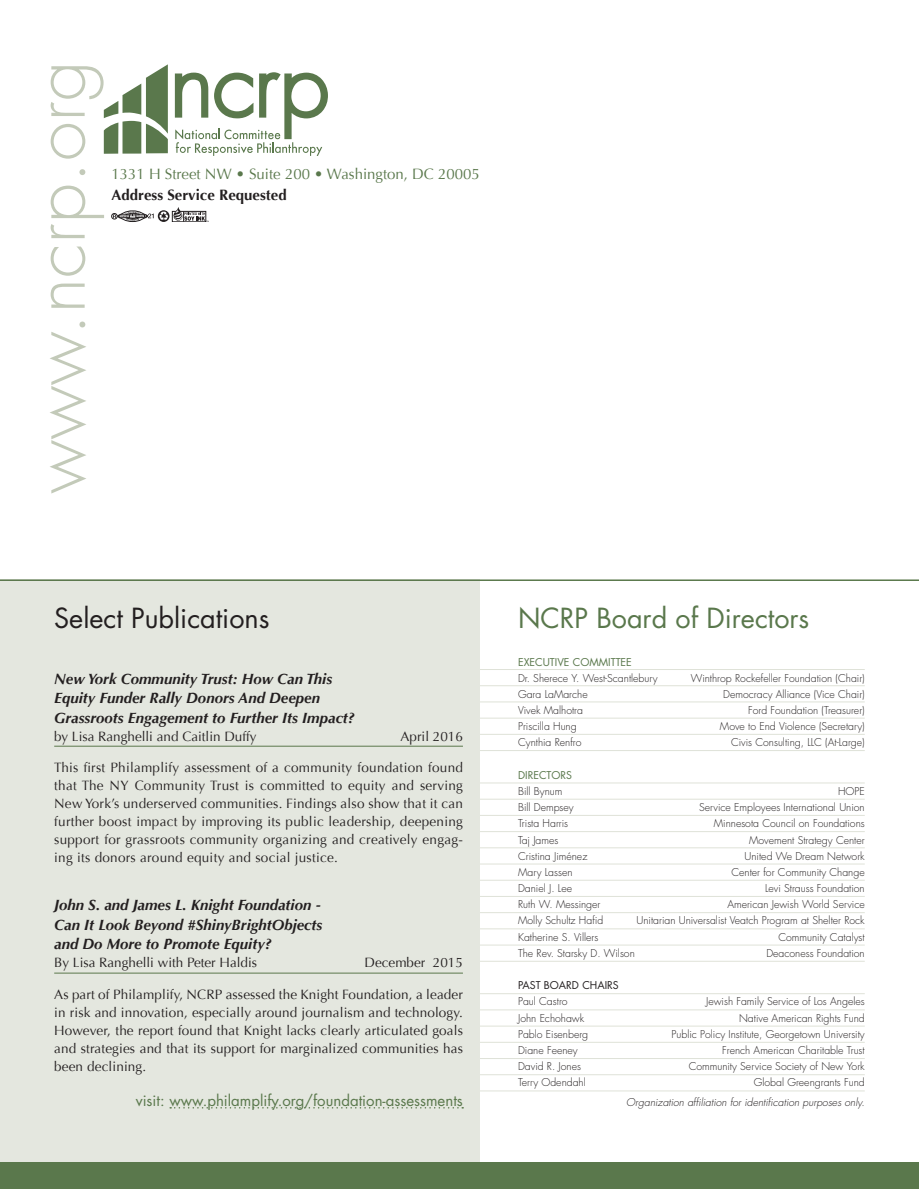
<style>
.page{position:relative;width:919px;height:1189px;background:#fff}
.page>*{position:absolute;margin:0;border:0;box-sizing:border-box;transform-origin:0 0}
.t1{font:300 72px "Futura";color:#c3cab9}
.t2{font:27px "Futura";color:#5a784c}
.t3{font:27px "Futura";color:#231f20}
.t4{font:italic 700 15px/19.5px "Optima";color:#231f20}
.t5{font:15px "Futura";color:#5a784c}
.t6{font:15px "Optima";color:#5a784c}
.t7{font:700 15px "Optima";color:#231f20}
.t8{font:13.5px/18px "Optima";letter-spacing:.01em;color:#231f20;text-align:justify}
.t9{font:300 10.5px "Futura";color:#231f20}
.t10{font:italic 300 10.5px "Futura";color:#231f20}
.t11{font:10.5px "Futura";color:#5a784c}
.t12{font:10.5px "Futura";color:#231f20}
</style>
<div class="page">
<hr style="left:463px;top:669px;width:401px;height:1px;background:#dfe2d8">
<hr style="left:463px;top:685px;width:401px;height:1px;background:#dfe2d8">
<hr style="left:463px;top:701px;width:401px;height:1px;background:#dfe2d8">
<hr style="left:463px;top:718px;width:401px;height:1px;background:#dfe2d8">
<hr style="left:463px;top:734px;width:401px;height:1px;background:#dfe2d8">
<hr style="left:463px;top:750px;width:401px;height:1px;background:#dfe2d8">
<hr style="left:463px;top:782px;width:401px;height:1px;background:#dfe2d8">
<hr style="left:463px;top:799px;width:401px;height:1px;background:#dfe2d8">
<hr style="left:463px;top:815px;width:401px;height:1px;background:#dfe2d8">
<hr style="left:463px;top:831px;width:401px;height:1px;background:#dfe2d8">
<hr style="left:463px;top:847px;width:401px;height:1px;background:#dfe2d8">
<hr style="left:463px;top:863px;width:401px;height:1px;background:#dfe2d8">
<hr style="left:463px;top:880px;width:401px;height:1px;background:#dfe2d8">
<hr style="left:463px;top:896px;width:401px;height:1px;background:#dfe2d8">
<hr style="left:463px;top:912px;width:401px;height:1px;background:#dfe2d8">
<hr style="left:463px;top:928px;width:401px;height:1px;background:#dfe2d8">
<hr style="left:463px;top:944px;width:401px;height:1px;background:#dfe2d8">
<hr style="left:463px;top:961px;width:401px;height:1px;background:#dfe2d8">
<hr style="left:463px;top:993px;width:401px;height:1px;background:#dfe2d8">
<hr style="left:463px;top:1009px;width:401px;height:1px;background:#dfe2d8">
<hr style="left:463px;top:1025px;width:401px;height:1px;background:#dfe2d8">
<hr style="left:463px;top:1042px;width:401px;height:1px;background:#dfe2d8">
<hr style="left:463px;top:1058px;width:401px;height:1px;background:#dfe2d8">
<hr style="left:463px;top:1074px;width:401px;height:1px;background:#dfe2d8">
<hr style="left:463px;top:1090px;width:401px;height:1px;background:#dfe2d8">
<div style="left:0;top:579px;width:479px;height:587px;background:#e4e7df"></div>
<svg style="left:175px;top:72px;width:153px;height:84px"></svg>
<svg style="left:104px;top:64px;width:64px;height:90px"></svg>
<div style="left:0;top:1161px;width:918px;height:27px;background:#5a784c"></div>
<hr style="left:0;top:579px;width:918px;height:2px;background:#5a784c">
<hr style="left:54px;top:745px;width:409px;height:1px;background:#5a784c">
<hr style="left:54px;top:972px;width:409px;height:1px;background:#5a784c">
<svg style="left:170px;top:1107px;width:293px;height:1px"></svg>
<svg style="left:111px;top:207px;width:98px;height:15px"></svg>
<h1 class="t1" style="left:15px;top:494px;width:434px;rotate:-90deg">www.ncrp.org</h1>
<h3 class="t6" style="left:111px;top:165px;width:370px">1331 H Street NW • Suite 200 • Washington, DC 20005</h3>
<h3 class="t7" style="left:111px;top:186px;width:177px">Address Service Requested</h3>
<h2 class="t3" style="left:54px;top:601px;width:217px">Select Publications</h2>
<h3 class="t4" style="left:54px;top:668px;width:302px">New York Community Trust: How Can This<br>Equity Funder Rally Donors And Deepen<br>Grassroots Engagement to Further Its Impact?</h3>
<p class="t8" style="left:54px;top:727px;width:204px">by Lisa Ranghelli and Caitlin Duffy</p>
<p class="t8" style="left:400px;top:727px;width:64px">April 2016</p>
<p class="t8" style="left:54px;top:758px;width:410px">This first Philamplify assessment of a community foundation found that The NY Community Trust is committed to equity and serving New York’s underserved communities. Findings also show that it can further boost impact by improving its public leadership, deepening support for grassroots community organizing and creatively engag&shy;ing its donors around equity and social justice.</p>
<h3 class="t4" style="left:54px;top:895px;width:269px;text-align:justify">John S. and James L. Knight Foundation - Can It Look Beyond #ShinyBrightObjects and Do More to Promote Equity?</h3>
<p class="t8" style="left:54px;top:954px;width:204px">By Lisa Ranghelli with Peter Haldis</p>
<p class="t8" style="left:364px;top:954px;width:100px">December 2015</p>
<p class="t8" style="left:54px;top:985px;width:410px">As part of Philamplify, NCRP assessed the Knight Foundation, a leader in risk and innovation, especially around journalism and technology.<br>However, the report found that Knight lacks clearly articulated goals and strategies and that its support for marginalized communities has been declining.</p>
<h3 class="t5" style="left:136px;top:1090px;width:328px">visit: www.philamplify.org/foundation-assessments</h3>
<h2 class="t2" style="left:518px;top:601px;width:293px">NCRP Board of Directors</h2>
<p class="t11" style="left:518px;top:655px;width:115px">EXECUTIVE COMMITTEE</p>
<p class="t9" style="left:518px;top:671px;width:141px">Dr. Sherece Y. West-Scantlebury</p>
<p class="t9" style="left:690px;top:671px;width:175px">Winthrop Rockefeller Foundation (Chair)</p>
<p class="t9" style="left:518px;top:687px;width:71px">Gara LaMarche</p>
<p class="t9" style="left:723px;top:687px;width:143px">Democracy Alliance (Vice Chair)</p>
<p class="t9" style="left:518px;top:704px;width:66px">Vivek Malhotra</p>
<p class="t9" style="left:747px;top:704px;width:118px">Ford Foundation (Treasurer)</p>
<p class="t9" style="left:518px;top:720px;width:60px">Priscilla Hung</p>
<p class="t9" style="left:719px;top:720px;width:146px">Move to End Violence (Secretary)</p>
<p class="t9" style="left:518px;top:736px;width:65px">Cynthia Renfro</p>
<p class="t9" style="left:730px;top:736px;width:135px">Civis Consulting, LLC (At-Large)</p>
<p class="t11" style="left:518px;top:768px;width:56px">DIRECTORS</p>
<p class="t9" style="left:518px;top:784px;width:46px">Bill Bynum</p>
<p class="t9" style="left:837px;top:784px;width:28px">HOPE</p>
<p class="t9" style="left:518px;top:801px;width:57px">Bill Dempsey</p>
<p class="t9" style="left:699px;top:801px;width:167px">Service Employees International Union</p>
<p class="t9" style="left:518px;top:817px;width:52px">Trista Harris</p>
<p class="t9" style="left:713px;top:817px;width:152px">Minnesota Council on Foundations</p>
<p class="t9" style="left:518px;top:833px;width:42px">Taj James</p>
<p class="t9" style="left:749px;top:833px;width:117px">Movement Strategy Center</p>
<p class="t9" style="left:518px;top:849px;width:71px">Cristina Jiménez</p>
<p class="t9" style="left:744px;top:849px;width:122px">United We Dream Network</p>
<p class="t9" style="left:518px;top:865px;width:56px">Mary Lassen</p>
<p class="t9" style="left:731px;top:865px;width:135px">Center for Community Change</p>
<p class="t9" style="left:518px;top:881px;width:55px">Daniel J. Lee</p>
<p class="t9" style="left:765px;top:881px;width:101px">Levi Strauss Foundation</p>
<p class="t9" style="left:518px;top:898px;width:84px">Ruth W. Messinger</p>
<p class="t9" style="left:727px;top:898px;width:139px">American Jewish World Service</p>
<p class="t9" style="left:518px;top:914px;width:87px">Molly Schultz Hafid</p>
<p class="t9" style="left:636px;top:914px;width:230px">Unitarian Universalist Veatch Program at Shelter Rock</p>
<p class="t9" style="left:518px;top:930px;width:82px">Katherine S. Villers</p>
<p class="t9" style="left:778px;top:930px;width:88px">Community Catalyst</p>
<p class="t9" style="left:518px;top:946px;width:118px">The Rev. Starsky D. Wilson</p>
<p class="t9" style="left:766px;top:946px;width:100px">Deaconess Foundation</p>
<p class="t12" style="left:518px;top:978px;width:102px">PAST BOARD CHAIRS</p>
<p class="t9" style="left:518px;top:995px;width:51px">Paul Castro</p>
<p class="t9" style="left:706px;top:995px;width:160px">Jewish Family Service of Los Angeles</p>
<p class="t9" style="left:518px;top:1011px;width:68px">John Echohawk</p>
<p class="t9" style="left:739px;top:1011px;width:127px">Native American Rights Fund</p>
<p class="t9" style="left:518px;top:1027px;width:72px">Pablo Eisenberg</p>
<p class="t9" style="left:671px;top:1027px;width:195px">Public Policy Institute, Georgetown University</p>
<p class="t9" style="left:518px;top:1043px;width:61px">Diane Feeney</p>
<p class="t9" style="left:722px;top:1043px;width:144px">French American Charitable Trust</p>
<p class="t9" style="left:518px;top:1059px;width:64px">David R. Jones</p>
<p class="t9" style="left:688px;top:1059px;width:177px">Community Service Society of New York</p>
<p class="t9" style="left:518px;top:1075px;width:69px">Terry Odendahl</p>
<p class="t9" style="left:753px;top:1075px;width:112px">Global Greengrants Fund</p>
<p class="t10" style="left:626px;top:1095px;width:240px">Organization affiliation for identification purposes only.</p>
</div>
